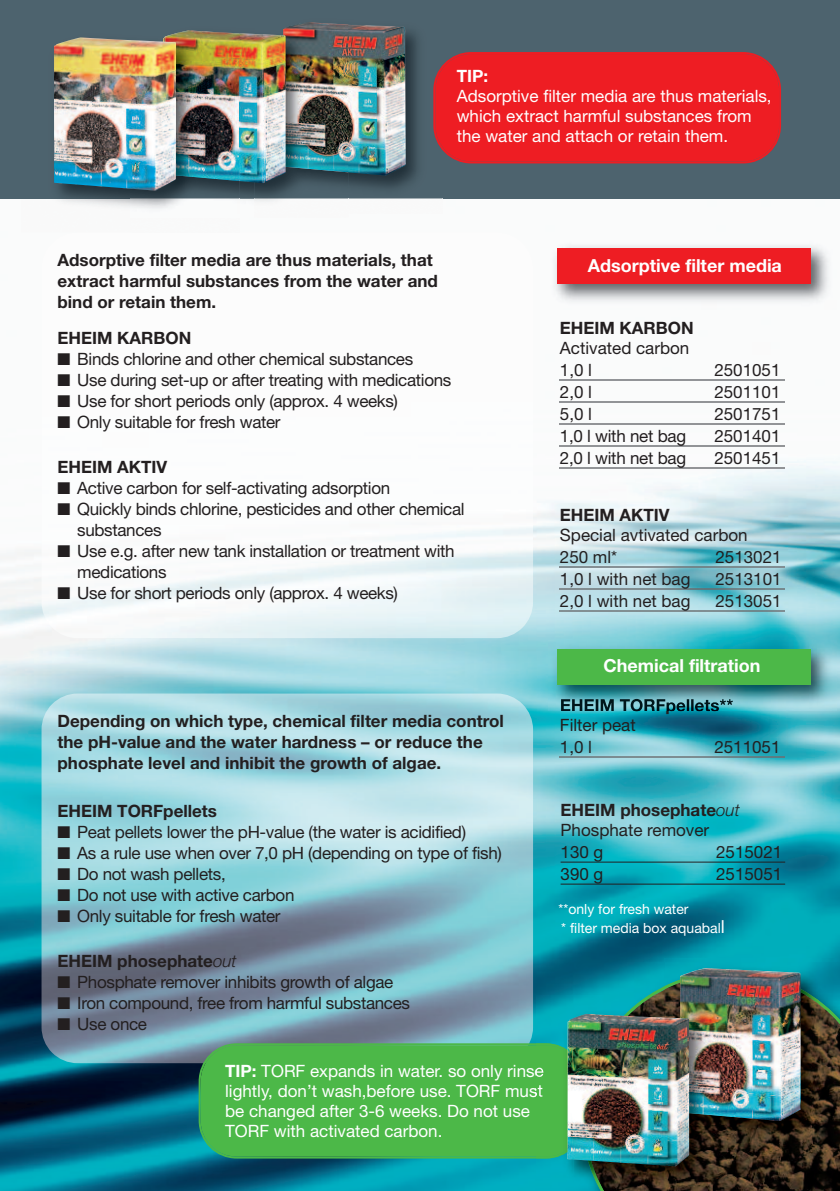
<style>
.page{position:relative;width:840px;height:1191px;background:#fff}
.page>*{position:absolute;margin:0;border:0;box-sizing:border-box;transform-origin:0 0}
.t1{font:700 18px "Helvetica Neue LT";color:#fff}
.t2{font:17px/21px "Helvetica Neue LT";letter-spacing:-.02em;color:#231f20}
.t3{font:700 17px/21px "Helvetica Neue LT";color:#231f20}
.t4{font:17px/20px "Helvetica Neue LT";color:#fff}
.t5{font:17px/22px "Helvetica Neue LT";color:#231f20}
.t6{font:700 17px "Helvetica Neue LT";color:#fff}
.t7{font:14px/19.6px "Helvetica Neue LT";color:#fff}
.s1{font-weight:300;font-style:italic}
.s2{font-weight:700}
.s3{font-size:18px}
</style>
<div class="page">
<img style="left:0;top:198px;width:839px;height:993px">
<div style="left:0;top:0;width:839px;height:198px;background:#4d636e"></div>
<img style="left:41px;top:232px;width:491px;height:406px">
<svg style="left:581px;top:971px;width:258px;height:220px;background:#0d6c75"></svg>
<img style="left:348px;top:198px;width:94px;height:15px">
<img style="left:348px;top:30px;width:70px;height:159px">
<img style="left:348px;top:24px;width:57px;height:152px">
<img style="left:559px;top:379px;width:224px;height:1px">
<img style="left:559px;top:401px;width:224px;height:1px">
<img style="left:559px;top:423px;width:224px;height:1px">
<img style="left:559px;top:445px;width:224px;height:1px">
<img style="left:559px;top:467px;width:224px;height:1px">
<img style="left:559px;top:566px;width:224px;height:1px">
<img style="left:559px;top:588px;width:224px;height:1px">
<img style="left:559px;top:610px;width:224px;height:1px">
<img style="left:559px;top:756px;width:225px;height:1px">
<hr style="left:560px;top:861px;width:224px;height:1px;background:#231f20">
<hr style="left:560px;top:883px;width:224px;height:1px;background:#231f20">
<img style="left:41px;top:693px;width:491px;height:370px">
<div style="left:433px;top:52px;width:347px;height:111px;background:#ee1d23"></div>
<div style="left:198px;top:1043px;width:337px;height:115px;background:#4cb848"></div>
<img style="left:664px;top:958px;width:175px;height:13px">
<img style="left:664px;top:974px;width:175px;height:206px">
<img style="left:679px;top:968px;width:121px;height:153px">
<img style="left:535px;top:1158px;width:38px;height:33px">
<img style="left:535px;top:994px;width:38px;height:49px">
<img style="left:573px;top:1166px;width:9px;height:25px">
<img style="left:573px;top:994px;width:9px;height:19px">
<img style="left:584px;top:994px;width:151px;height:197px">
<div style="left:535px;top:1043px;width:32px;height:115px;background:#4cb848"></div>
<img style="left:664px;top:994px;width:71px;height:186px">
<img style="left:679px;top:994px;width:56px;height:123px">
<img style="left:567px;top:1013px;width:121px;height:153px">
<img style="left:239px;top:198px;width:109px;height:19px">
<img style="left:239px;top:22px;width:109px;height:176px">
<img style="left:283px;top:22px;width:25px;height:145px">
<img style="left:239px;top:30px;width:46px;height:153px">
<img style="left:21px;top:30px;width:218px;height:202px">
<img style="left:163px;top:30px;width:26px;height:144px">
<img style="left:54px;top:37px;width:122px;height:153px">
<img style="left:548px;top:641px;width:288px;height:70px">
<img style="left:560px;top:699px;width:172px;height:12px">
<div style="left:556px;top:649px;width:254px;height:36px;background:#4cb848"></div>
<img style="left:548px;top:240px;width:288px;height:70px">
<div style="left:556px;top:248px;width:254px;height:36px;background:#ee1d23"></div>
<p class="t6" style="left:456px;top:70px;width:33px">TIP:</p>
<p class="t4" style="left:456px;top:88px;width:316px">Adsorptive filter media are thus materials, which extract harmful substances from the water and attach or retain them.</p>
<p class="t3" style="left:57px;top:251px;width:382px">Adsorptive filter media are thus materials, that extract harmful substances from the water and bind or retain them.</p>
<p class="t3" style="left:57px;top:329px;width:135px">EHEIM KARBON</p>
<p class="t2" style="left:57px;top:350px;width:357px">■ Binds chlorine and other chemical substances</p>
<p class="t2" style="left:57px;top:371px;width:395px">■ Use during set-up or after treating with medications</p>
<p class="t2" style="left:57px;top:392px;width:342px">■ Use for short periods only (approx. 4 weeks)</p>
<p class="t2" style="left:57px;top:413px;width:224px">■ Only suitable for fresh water</p>
<p class="t3" style="left:57px;top:458px;width:111px">EHEIM AKTIV</p>
<p class="t2" style="left:57px;top:479px;width:334px">■ Active carbon for self-activating adsorption</p>
<p class="t2" style="left:77px;top:500px;width:388px;text-indent:-20px">■ Quickly binds chlorine, pesticides and other chemical substances</p>
<p class="t2" style="left:77px;top:542px;width:379px;text-indent:-20px">■ Use e.g. after new tank installation or treatment with medications</p>
<p class="t2" style="left:57px;top:584px;width:342px">■ Use for short periods only (approx. 4 weeks)</p>
<p class="t1" style="left:587px;top:259px;width:196px">Adsorptive filter media</p>
<p class="t3" style="left:559px;top:319px;width:135px">EHEIM KARBON</p>
<p class="t5" style="left:559px;top:339px;width:131px">Activated carbon<br>1,0 l</p>
<p class="t5" style="left:714px;top:361px;width:68px">2501051</p>
<p class="t2" style="left:559px;top:383px;width:34px">2,0 l</p>
<p class="t5" style="left:714px;top:383px;width:68px">2501101</p>
<p class="t2" style="left:559px;top:405px;width:34px">5,0 l</p>
<p class="t5" style="left:714px;top:405px;width:68px">2501751</p>
<p class="t2" style="left:559px;top:427px;width:128px">1,0 l with net bag</p>
<p class="t5" style="left:714px;top:427px;width:68px">2501401</p>
<p class="t2" style="left:559px;top:449px;width:128px">2,0 l with net bag</p>
<p class="t5" style="left:714px;top:449px;width:68px">2501451</p>
<p class="t3" style="left:559px;top:506px;width:111px">EHEIM AKTIV</p>
<p class="t5" style="left:559px;top:525px;width:189px">Special avtivated carbon<br>250 ml*</p>
<p class="t5" style="left:715px;top:547px;width:68px">2513021</p>
<p class="t5" style="left:559px;top:569px;width:132px">1,0 l with net bag</p>
<p class="t5" style="left:715px;top:569px;width:68px">2513101</p>
<p class="t5" style="left:559px;top:591px;width:132px">2,0 l with net bag</p>
<p class="t5" style="left:715px;top:591px;width:68px">2513051</p>
<p class="t1" style="left:603px;top:659px;width:159px">Chemical filtration</p>
<p class="t3" style="left:57px;top:711px;width:447px">Depending on which type, chemical filter media control the pH-value and the water hardness – or reduce the phosphate level and inhibit the growth of algae.</p>
<p class="t3" style="left:57px;top:801px;width:161px">EHEIM TORFpellets</p>
<p class="t2" style="left:57px;top:823px;width:410px">■ Peat pellets lower the pH-value (the water is acidified)</p>
<p class="t2" style="left:57px;top:844px;width:445px">■ As a rule use when over 7,0 pH (depending on type of fish)</p>
<p class="t2" style="left:57px;top:865px;width:170px">■ Do not wash pellets,</p>
<p class="t2" style="left:57px;top:886px;width:238px">■ Do not use with active carbon</p>
<p class="t2" style="left:57px;top:907px;width:224px">■ Only suitable for fresh water</p>
<p class="t3" style="left:57px;top:951px;width:180px">EHEIM phosephate<span class="s1">out</span></p>
<p class="t2" style="left:57px;top:973px;width:337px">■ Phosphate remover inhibits growth of algae</p>
<p class="t2" style="left:57px;top:994px;width:354px">■ Iron compound, free from harmful substances</p>
<p class="t2" style="left:57px;top:1015px;width:91px">■ Use once</p>
<p class="t4" style="left:225px;top:1062px;width:320px"><span class="s2">TIP:</span> TORF expands in water. so only rinse lightly, don’t wash,before use. TORF must be changed after 3-6 weeks. Do not use TORF with activated carbon.</p>
<p class="t5" style="left:559px;top:716px;width:77px">Filter peat<br>1,0 l</p>
<p class="t5" style="left:714px;top:738px;width:68px">2511051</p>
<p class="t5" style="left:560px;top:802px;width:180px;line-height:20px"><span class="s2">EHEIM phosephate</span><span class="s1">out<br></span>Phosphate remover</p>
<p class="t2" style="left:560px;top:843px;width:44px">130 g</p>
<p class="t5" style="left:715px;top:843px;width:68px">2515021</p>
<p class="t2" style="left:560px;top:865px;width:44px">390 g</p>
<p class="t5" style="left:715px;top:865px;width:68px">2515051</p>
<p class="t7" style="left:558px;top:900px;width:168px">**only for fresh water<br>* filter media box aquabal<span class="s3">l</span></p>
</div>
